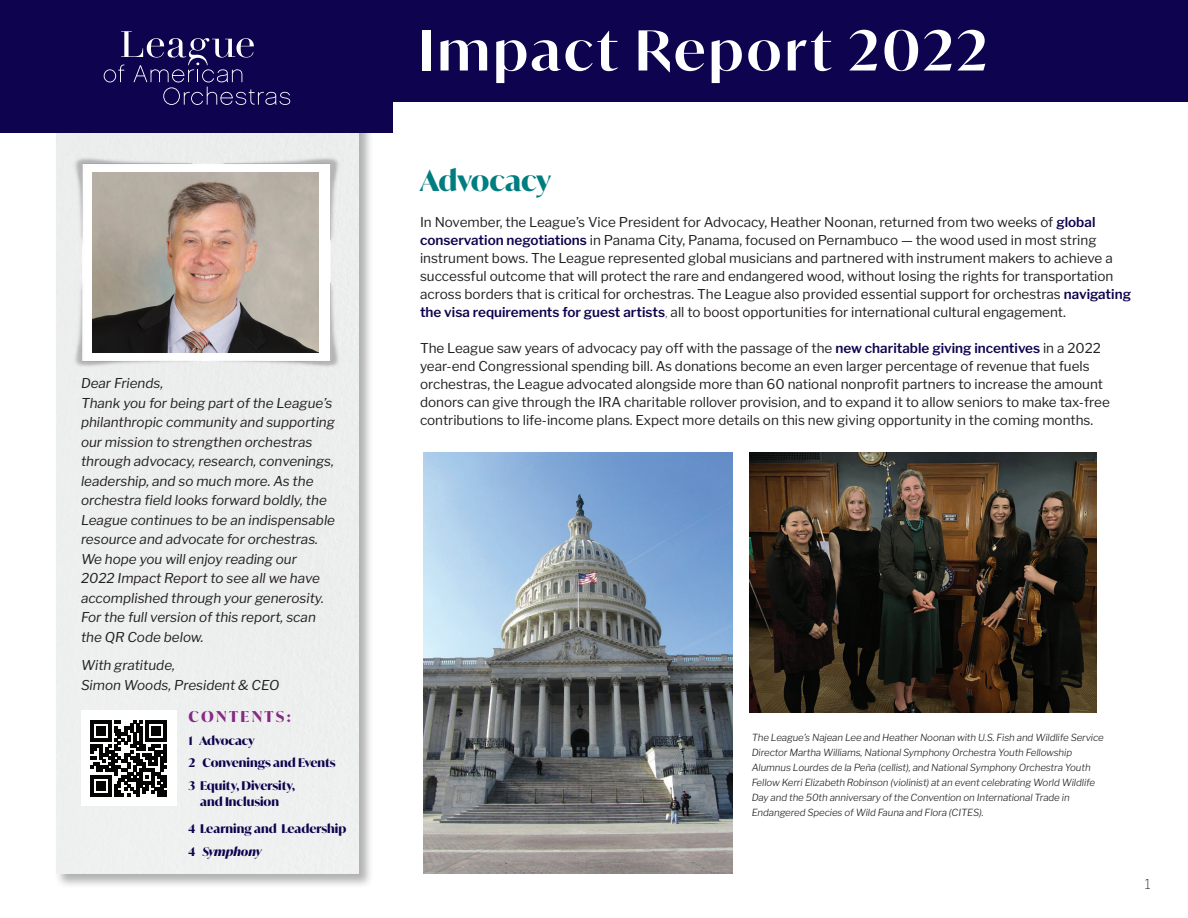
<style>
.page{position:relative;width:1188px;height:918px;background:#fff}
.page>*{position:absolute;margin:0;border:0;box-sizing:border-box;transform-origin:0 0}
.t1{font:600 55.2px "Ivy Mode";letter-spacing:.06em;color:#fff}
.t2{font:700 28.5px "Ivy Mode";letter-spacing:-.005em;color:#007d80}
.t3{font:700 15px "Ivy Mode";letter-spacing:.16em;color:#872884}
.t4{font:13.5px/18px "Libre Franklin";color:#231f20}
.t5{font:italic 13.5px/19.5px "Libre Franklin";color:#231f20}
.t6{font:100 13.5px "Libre Franklin";color:#231f20}
.t7{font:700 12px/22.5px "Ivy Mode";color:#0d034e}
.t8{font:italic 300 9.75px/15px "Libre Franklin";letter-spacing:-.01em;color:#231f20}
.s1{font-style:italic}
.s2{font-weight:600;color:#0d034e}
.s3{font-weight:100}
</style>
<div class="page">
<div style="left:55px;top:75px;width:319px;height:814px;background:#231f20;opacity:.35"></div>
<div style="left:56px;top:133px;width:303px;height:741px;background:#edeeee"></div>
<div style="left:0;top:0;width:1188px;height:133px;background:#0d034e"></div>
<img style="left:70px;top:156px;width:272px;height:218px">
<img style="left:93px;top:173px;width:226px;height:179px">
<svg style="left:104px;top:31px;width:186px;height:74px"></svg>
<img style="left:750px;top:452px;width:346px;height:260px">
<img style="left:423px;top:452px;width:309px;height:422px">
<div style="left:393px;top:103px;width:795px;height:59px;background:#fff"></div>
<div style="left:81px;top:711px;width:95px;height:95px;background:#fff"></div>
<svg style="left:91px;top:720px;width:76px;height:76px"></svg>
<hr style="left:91px;top:793px;width:21px;height:3px;background:#040503">
<div style="left:97px;top:781px;width:9px;height:9px;background:#040503"></div>
<p class="t5" style="left:81px;top:373px;width:256px">Dear Friends,<br>Thank you for being part of the League’s philanthropic community and supporting our mission to strengthen orchestras through advocacy, research, convenings, leadership, and so much more. As the orchestra field looks forward boldly, the League continues to be an indispensable resource and advocate for orchestras.<br>We hope you will enjoy reading our<br>2022 Impact Report to see all we have accomplished through your generosity.<br>For the full version of this report, scan the QR Code below.</p>
<p class="t5" style="left:81px;top:655px;width:200px">With gratitude,<br>Simon Woods, President &amp; CEO</p>
<p class="t3" style="left:189px;top:707px;width:104px">CONTENTS:</p>
<p class="t7" style="left:189px;top:729px;width:148px">1 Advocacy<br>2 Convenings and Events<br>3 Equity, Diversity,</p>
<p class="t7" style="left:200px;top:791px;width:80px">and Inclusion</p>
<p class="t7" style="left:189px;top:818px;width:159px">4 Learning and Leadership<br>4 <span class="s1">Symphony</span></p>
<h1 class="t1" style="left:418px;top:13px;width:570px">Impact Report 2022</h1>
<h2 class="t2" style="left:420px;top:162px;width:133px">Advocacy</h2>
<p class="t4" style="left:420px;top:212px;width:713px">In November, the League’s Vice President for Advocacy, Heather Noonan, returned from two weeks of <span class="s2">global conservation negotiations</span> in Panama City, Panama, focused on Pernambuco — the wood used in most string instrument bows. The League represented global musicians and partnered with instrument makers to achieve a successful outcome that will protect the rare and endangered wood, without losing the rights for transportation across borders that is critical for orchestras. The League also provided essential support for orchestras <span class="s2">navigating the visa requirements for guest artists</span><span class="s3">,</span> all to boost opportunities for international cultural engagement.</p>
<p class="t4" style="left:420px;top:338px;width:691px">The League saw years of advocacy pay off with the passage of the <span class="s2">new charitable giving incentives</span> in a 2022 year-end Congressional spending bill. As donations become an even larger percentage of revenue that fuels orchestras, the League advocated alongside more than 60 national nonprofit partners to increase the amount donors can give through the IRA charitable rollover provision, and to expand it to allow seniors to make tax-free contributions to life-income plans. Expect more details on this new giving opportunity in the coming months.</p>
<p class="t8" style="left:752px;top:729px;width:354px">The League’s Najean Lee and Heather Noonan with U.S. Fish and Wildlife Service Director Martha Williams, National Symphony Orchestra Youth Fellowship Alumnus Lourdes de la Peña (cellist), and National Symphony Orchestra Youth Fellow Kerri Elizabeth Robinson (violinist) at an event celebrating World Wildlife Day and the 50th anniversary of the Convention on International Trade in Endangered Species of Wild Fauna and Flora (CITES).</p>
<p class="t6" style="left:1145px;top:873px;width:7px">1</p>
</div>
